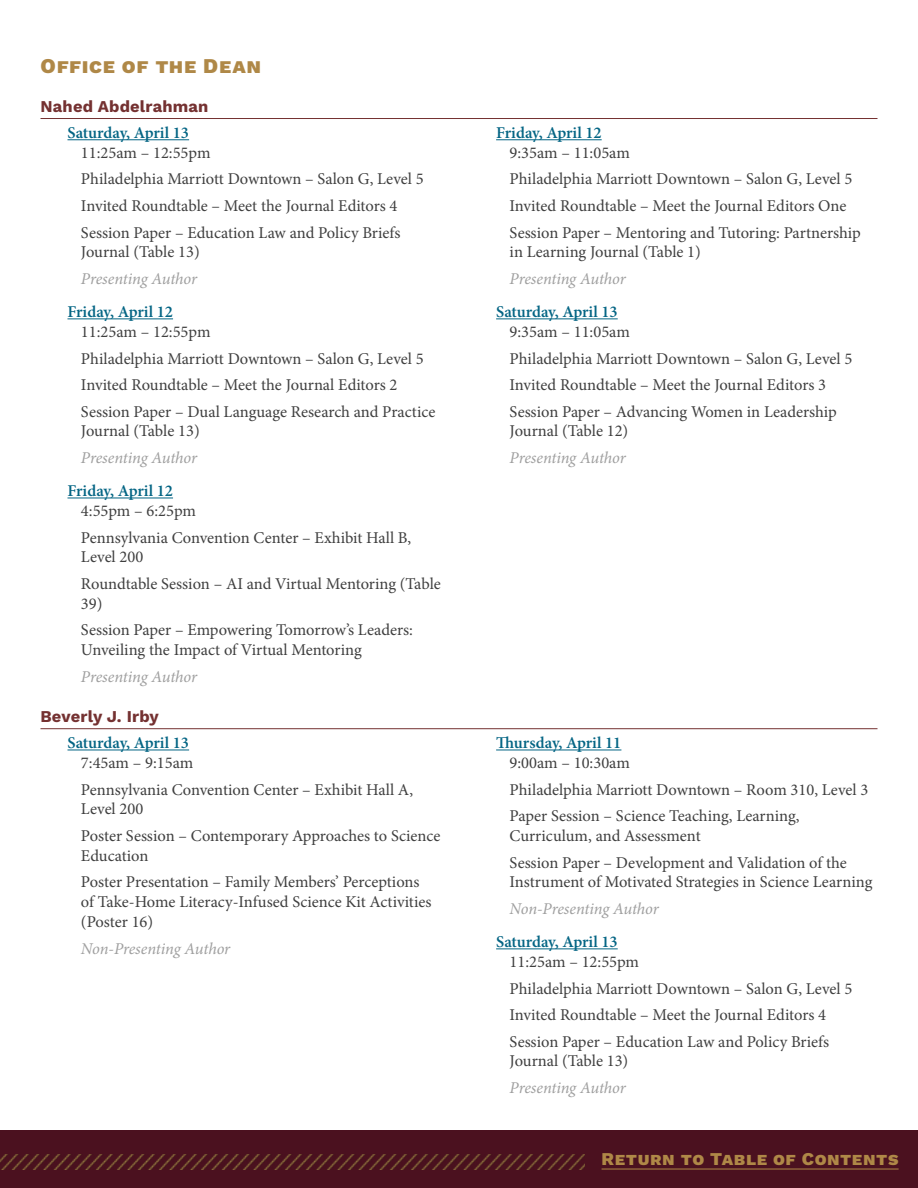
<style>
.page{position:relative;width:918px;height:1188px;background:#fff}
.page>*{position:absolute;margin:0;border:0;box-sizing:border-box;transform-origin:0 0}
.t1{font:21px "Work Sans";letter-spacing:.03em;color:#af8847}
.t2{font:18px "Work Sans";letter-spacing:.03em;color:#af8847}
.t3{font:16.5px/26.5px "Minion Pro";color:#3f3f3f}
.t4{font:italic 16.5px "Minion Pro";letter-spacing:-.01em;color:#9f9f9f}
.t5{font:600 16.5px "Minion Pro";color:#046584}
.t6{font:16.5px "Work Sans";letter-spacing:.01em;color:#743131}
</style>
<div class="page">
<div style="left:0;top:1130px;width:918px;height:58px;background:#4b111f"></div>
<img style="left:0;top:1154px;width:584px;height:16px">
<hr style="left:602px;top:1169px;width:297px;height:1px;background:#af8847">
<hr style="left:40px;top:118px;width:838px;height:1px;background:#743131">
<hr style="left:68px;top:139px;width:121px;height:1px;background:#046584">
<hr style="left:68px;top:318px;width:105px;height:1px;background:#046584">
<hr style="left:68px;top:498px;width:105px;height:1px;background:#046584">
<hr style="left:496px;top:139px;width:106px;height:1px;background:#046584">
<hr style="left:496px;top:318px;width:122px;height:1px;background:#046584">
<hr style="left:40px;top:728px;width:838px;height:1px;background:#743131">
<hr style="left:68px;top:750px;width:121px;height:1px;background:#046584">
<hr style="left:496px;top:750px;width:125px;height:1px;background:#046584">
<hr style="left:496px;top:948px;width:122px;height:1px;background:#046584">
<p class="t1" style="left:40px;top:50px;width:222px">Office of the Dean</p>
<p class="t6" style="left:40px;top:93px;width:170px">Nahed Abdelrahman</p>
<p class="t5" style="left:68px;top:121px;width:123px">Saturday, April 13</p>
<p class="t3" style="left:81px;top:139px;width:344px">11:25am – 12:55pm<br>Philadelphia Marriott Downtown – Salon G, Level 5<br>Invited Roundtable – Meet the Journal Editors 4<br>Session Paper – Education Law and Policy Briefs</p>
<p class="t3" style="left:81px;top:239px;width:120px">Journal (Table 13)</p>
<p class="t4" style="left:81px;top:267px;width:118px">Presenting Author</p>
<p class="t5" style="left:68px;top:301px;width:107px">Friday, April 12</p>
<p class="t3" style="left:81px;top:319px;width:356px">11:25am – 12:55pm<br>Philadelphia Marriott Downtown – Salon G, Level 5<br>Invited Roundtable – Meet the Journal Editors 2<br>Session Paper – Dual Language Research and Practice</p>
<p class="t3" style="left:81px;top:418px;width:120px">Journal (Table 13)</p>
<p class="t4" style="left:81px;top:446px;width:118px">Presenting Author</p>
<p class="t5" style="left:68px;top:480px;width:107px">Friday, April 12</p>
<p class="t3" style="left:81px;top:498px;width:332px">4:55pm – 6:25pm<br>Pennsylvania Convention Center – Exhibit Hall B,</p>
<p class="t3" style="left:81px;top:544px;width:361px">Level 200<br>Roundtable Session – AI and Virtual Mentoring (Table</p>
<p class="t3" style="left:81px;top:590px;width:333px">39)<br>Session Paper – Empowering Tomorrow’s Leaders:</p>
<p class="t3" style="left:81px;top:637px;width:282px">Unveiling the Impact of Virtual Mentoring</p>
<p class="t4" style="left:81px;top:665px;width:118px">Presenting Author</p>
<p class="t6" style="left:40px;top:704px;width:120px">Beverly J. Irby</p>
<p class="t5" style="left:68px;top:732px;width:123px">Saturday, April 13</p>
<p class="t3" style="left:81px;top:750px;width:334px">7:45am – 9:15am<br>Pennsylvania Convention Center – Exhibit Hall A,</p>
<p class="t3" style="left:81px;top:796px;width:361px">Level 200<br>Poster Session – Contemporary Approaches to Science</p>
<p class="t3" style="left:81px;top:842px;width:340px">Education<br>Poster Presentation – Family Members’ Perceptions</p>
<p class="t3" style="left:81px;top:892px;width:352px;line-height:19.8px">of Take-Home Literacy-Infused Science Kit Activities (Poster 16)</p>
<p class="t4" style="left:81px;top:937px;width:151px">Non-Presenting Author</p>
<p class="t5" style="left:496px;top:121px;width:107px">Friday, April 12</p>
<p class="t3" style="left:510px;top:139px;width:353px">9:35am – 11:05am<br>Philadelphia Marriott Downtown – Salon G, Level 5<br>Invited Roundtable – Meet the Journal Editors One Session Paper – Mentoring and Tutoring: Partnership</p>
<p class="t3" style="left:510px;top:239px;width:193px">in Learning Journal (Table 1)</p>
<p class="t4" style="left:510px;top:267px;width:118px">Presenting Author</p>
<p class="t5" style="left:496px;top:301px;width:123px">Saturday, April 13</p>
<p class="t3" style="left:510px;top:319px;width:344px">9:35am – 11:05am<br>Philadelphia Marriott Downtown – Salon G, Level 5<br>Invited Roundtable – Meet the Journal Editors 3<br>Session Paper – Advancing Women in Leadership</p>
<p class="t3" style="left:510px;top:418px;width:120px">Journal (Table 12)</p>
<p class="t4" style="left:510px;top:446px;width:118px">Presenting Author</p>
<p class="t5" style="left:496px;top:732px;width:127px">Thursday, April 11</p>
<p class="t3" style="left:510px;top:750px;width:360px">9:00am – 10:30am<br>Philadelphia Marriott Downtown – Room 310, Level 3<br>Paper Session – Science Teaching, Learning,</p>
<p class="t3" style="left:510px;top:823px;width:339px">Curriculum, and Assessment<br>Session Paper – Development and Validation of the</p>
<p class="t3" style="left:510px;top:869px;width:364px">Instrument of Motivated Strategies in Science Learning</p>
<p class="t4" style="left:510px;top:897px;width:151px">Non-Presenting Author</p>
<p class="t5" style="left:496px;top:931px;width:123px">Saturday, April 13</p>
<p class="t3" style="left:510px;top:949px;width:344px">11:25am – 12:55pm<br>Philadelphia Marriott Downtown – Salon G, Level 5<br>Invited Roundtable – Meet the Journal Editors 4<br>Session Paper – Education Law and Policy Briefs</p>
<p class="t3" style="left:510px;top:1048px;width:120px">Journal (Table 13)</p>
<p class="t4" style="left:510px;top:1076px;width:118px">Presenting Author</p>
<p class="t2" style="left:602px;top:1145px;width:299px">Return to Table of Contents</p>
</div>
